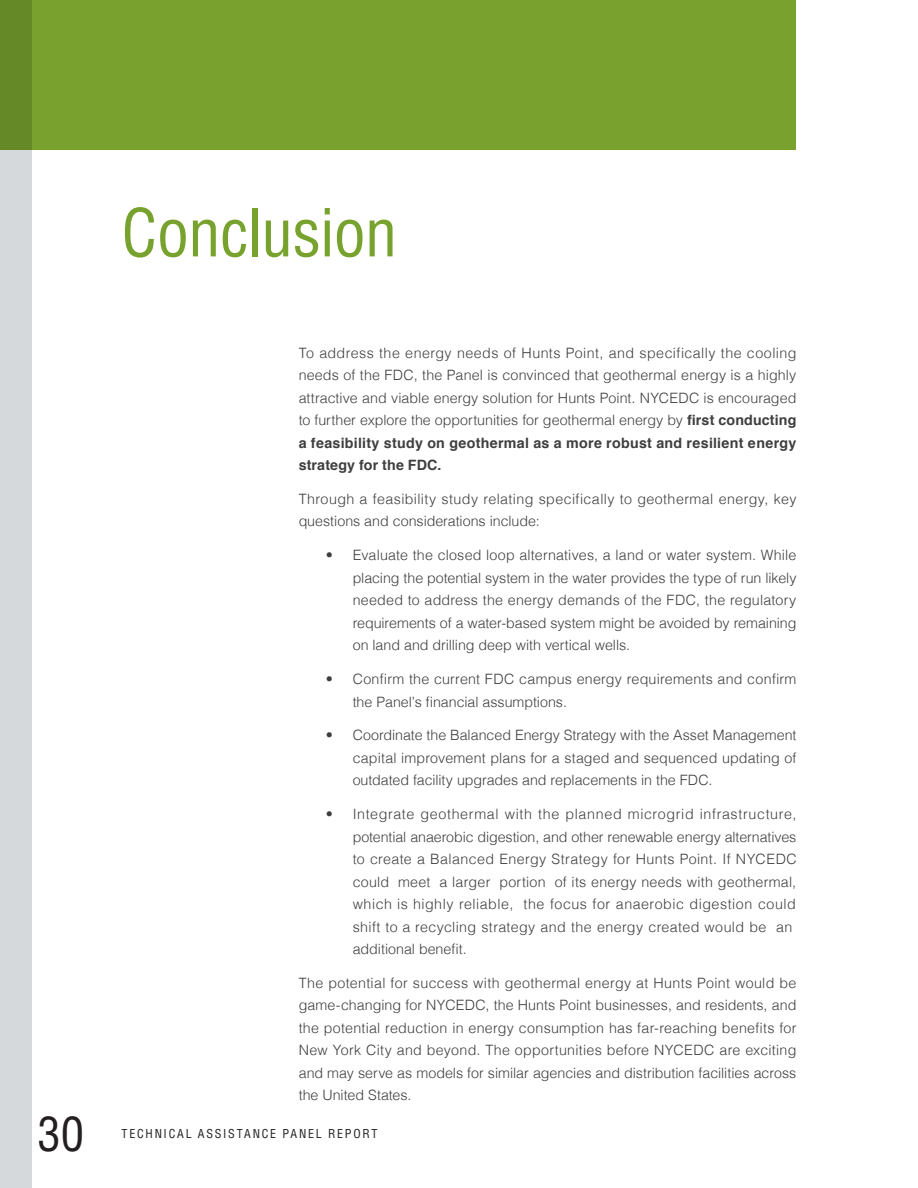
<style>
.page{position:relative;width:918px;height:1188px;background:#fff}
.page>*{position:absolute;margin:0;border:0;box-sizing:border-box;transform-origin:0 0}
.Section_Heading{font:condensed 64.5px "Helvetica LT Std";letter-spacing:-.015em;color:#78a22e}
.t1{font:condensed 46.5px "Helvetica LT Std";color:#231f20}
.t2{font:300 14.25px/22.5px "Helvetica";letter-spacing:.015em;color:#3e3e3f;text-align:justify}
.t3{font:condensed 12px "Helvetica LT Std";letter-spacing:.15em;color:#231f20}
.s1{font-weight:700}
</style>
<div class="page">
<div style="left:0;top:0;width:796px;height:150px;background:#78a22d"></div>
<div style="left:0;top:0;width:32px;height:1188px;background:#d5d9dc"></div>
<h2 class="t1" style="left:38px;top:1105px;width:48px">30</h2>
<p class="Section_Heading" style="left:122px;top:193px;width:277px">Conclusion</p>
<p class="t2" style="left:299px;top:340px;width:499px">To address the energy needs of Hunts Point, and specifically the cooling needs of the FDC, the Panel is convinced that geothermal energy is a highly attractive and viable energy solution for Hunts Point. NYCEDC is encouraged to further explore the opportunities for geothermal energy by <span class="s1">first conducting a feasibility study on geothermal as a more robust and resilient energy strategy for the FDC.</span></p>
<p class="t2" style="left:299px;top:487px;width:499px">Through a feasibility study relating specifically to geothermal energy, key questions and considerations include:</p>
<p class="t2" style="left:353px;top:543px;width:445px;text-indent:-27px">• Evaluate the closed loop alternatives, a land or water system. While placing the potential system in the water provides the type of run likely needed to address the energy demands of the FDC, the regulatory requirements of a water-based system might be avoided by remaining on land and drilling deep with vertical wells.</p>
<p class="t2" style="left:353px;top:667px;width:445px;text-indent:-27px">• Confirm the current FDC campus energy requirements and confirm the Panel’s financial assumptions.</p>
<p class="t2" style="left:353px;top:723px;width:445px;text-indent:-27px">• Coordinate the Balanced Energy Strategy with the Asset Management capital improvement plans for a staged and sequenced updating of outdated facility upgrades and replacements in the FDC.</p>
<p class="t2" style="left:353px;top:802px;width:446px;text-align:left;text-indent:-27px">• Integrate geothermal with the planned microgrid infrastructure, potential anaerobic digestion, and other renewable energy alternatives to create a Balanced Energy Strategy for Hunts Point. If NYCEDC could meet a larger portion of its energy needs with geothermal, which is highly reliable, the focus for anaerobic digestion could shift to a recycling strategy and the energy created would be an additional benefit.</p>
<p class="t2" style="left:299px;top:970px;width:499px">The potential for success with geothermal energy at Hunts Point would be game-changing for NYCEDC, the Hunts Point businesses, and residents, and the potential reduction in energy consumption has far-reaching benefits for New York City and beyond. The opportunities before NYCEDC are exciting and may serve as models for similar agencies and distribution facilities across the United States.</p>
<p class="t3" style="left:122px;top:1126px;width:258px">TECHNICAL ASSISTANCE PANEL REPORT</p>
</div>
